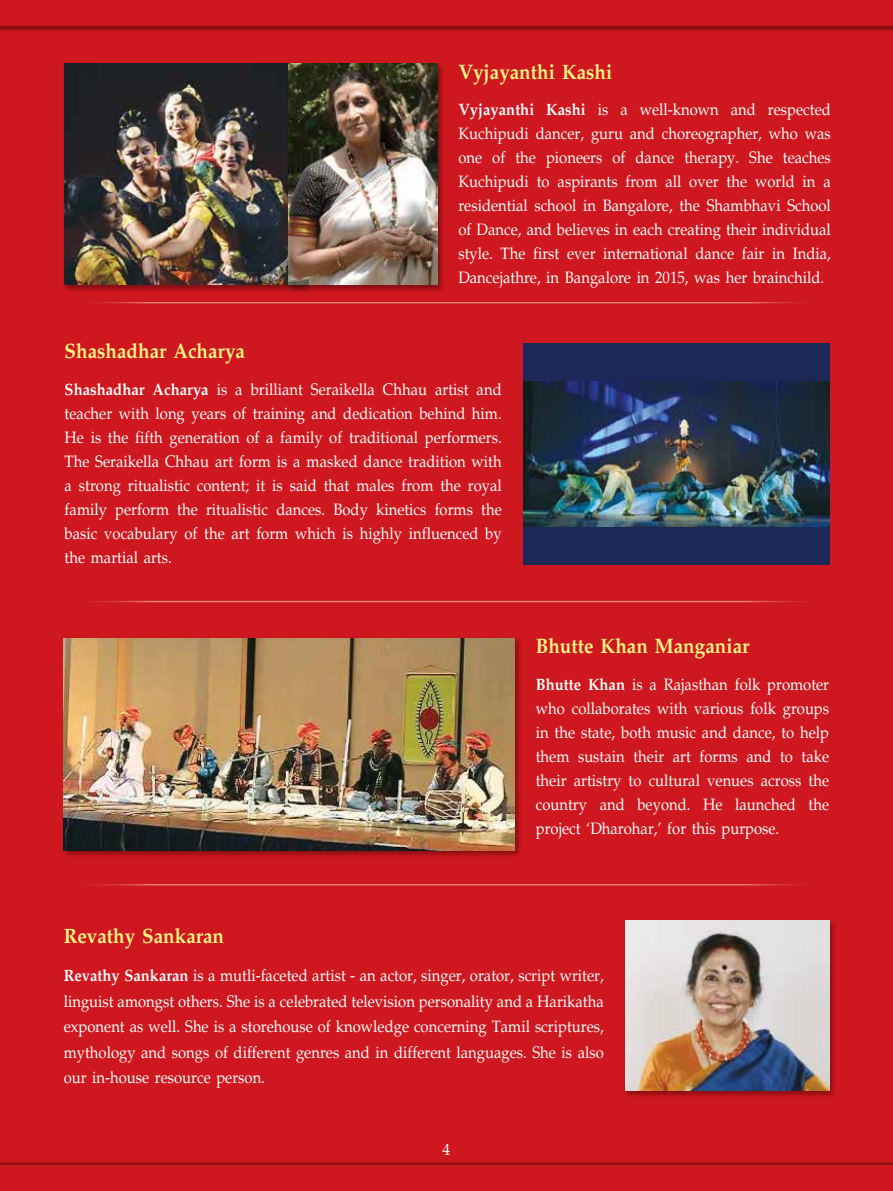
<style>
.page{position:relative;width:893px;height:1191px;background:#ce171e}
.page>*{position:absolute;margin:0;border:0;box-sizing:border-box;transform-origin:0 0}
.t1{font:700 21px "URW Palladio IT";color:#fff685;scale:.9 1}
.t2{font:16.5px/24px "URW Palladio IT";color:#fff;text-align:justify;scale:.9 1}
.t3{font:16.5px "URW Palladio IT";color:#fff;scale:.95 1}
.s1{font-weight:700}
</style>
<div class="page">
<div style="left:0;top:1161px;width:893px;height:30px;background:#000;opacity:.35"></div>
<div style="left:0;top:1165px;width:893px;height:26px;background:#ce171e"></div>
<div style="left:0;top:0;width:893px;height:32px;background:#000;opacity:.35"></div>
<div style="left:0;top:0;width:893px;height:26px;background:#ce171e"></div>
<div style="left:62px;top:636px;width:460px;height:222px;background:#000;opacity:.35"></div>
<img style="left:64px;top:638px;width:450px;height:212px">
<div style="left:523px;top:343px;width:306px;height:221px;background:#1c2857"></div>
<img style="left:523px;top:381px;width:306px;height:146px">
<hr style="left:65px;top:302px;width:765px;height:1px;background:#e48c71">
<hr style="left:64px;top:601px;width:766px;height:1px;background:#e48c71">
<hr style="left:64px;top:884px;width:766px;height:1px;background:#e48c71">
<div style="left:63px;top:62px;width:248px;height:230px;background:#000;opacity:.35"></div>
<img style="left:64px;top:64px;width:223px;height:221px">
<div style="left:287px;top:62px;width:158px;height:230px;background:#000;opacity:.35"></div>
<img style="left:288px;top:64px;width:149px;height:221px">
<div style="left:623px;top:919px;width:214px;height:179px;background:#000;opacity:.35"></div>
<img style="left:625px;top:920px;width:204px;height:170px">
<p class="t1" style="left:458px;top:56px;width:173px">Vyjayanthi Kashi</p>
<p class="t2" style="left:458px;top:97px;width:415px"><span class="s1">Vyjayanthi Kashi</span> is a well-known and respected Kuchipudi dancer, guru and choreographer, who was one of the pioneers of dance therapy. She teaches Kuchipudi to aspirants from all over the world in a residential school in Bangalore, the Shambhavi School of Dance, and believes in each creating their individual style. The first ever international dance fair in India, Dancejathre, in Bangalore in 2015, was her brainchild.</p>
<p class="t1" style="left:65px;top:336px;width:202px">Shashadhar Acharya</p>
<p class="t2" style="left:65px;top:376px;width:487px"><span class="s1">Shashadhar Acharya</span> is a brilliant Seraikella Chhau artist and teacher with long years of training and dedication behind him.<br>He is the fifth generation of a family of traditional performers.<br>The Seraikella Chhau art form is a masked dance tradition with a strong ritualistic content; it is said that males from the royal family perform the ritualistic dances. Body kinetics forms the basic vocabulary of the art form which is highly influenced by the martial arts.</p>
<p class="t1" style="left:536px;top:630px;width:239px">Bhutte Khan Manganiar</p>
<p class="t2" style="left:536px;top:671px;width:328px"><span class="s1">Bhutte Khan</span> is a Rajasthan folk promoter who collaborates with various folk groups in the state, both music and dance, to help them sustain their art forms and to take their artistry to cultural venues across the country and beyond. He launched the project ‘Dharohar,’ for this purpose.</p>
<p class="t1" style="left:64px;top:921px;width:180px">Revathy Sankaran</p>
<p class="t2" style="left:64px;top:962px;width:602px;line-height:25.5px"><span class="s1">Revathy Sankaran</span> is a mutli-faceted artist - an actor, singer, orator, script writer, linguist amongst others. She is a celebrated television personality and a Harikatha exponent as well. She is a storehouse of knowledge concerning Tamil scriptures, mythology and songs of different genres and in different languages. She is also our in-house resource person.</p>
<p class="t3" style="left:443px;top:1137px;width:10px">4</p>
</div>
